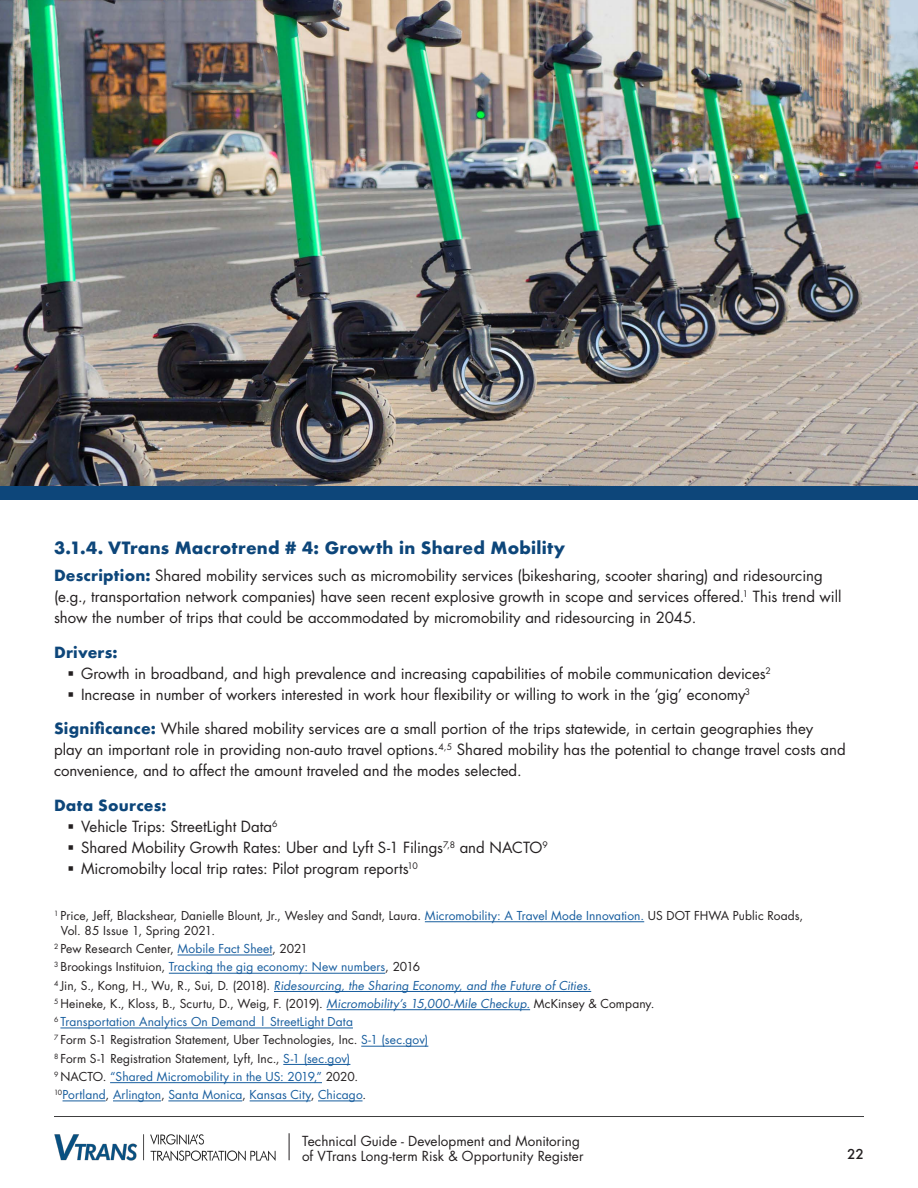
<style>
.page{position:relative;width:918px;height:1188px;background:#fff}
.page>*{position:absolute;margin:0;border:0;box-sizing:border-box;transform-origin:0 0}
.subhead{font:700 16.5px "Futura";letter-spacing:.01em;color:#0d467a}
.Body{font:15px/21px "Futura";color:#231f20}
.Body-2{font:700 15px "Futura";letter-spacing:.015em;color:#0d467a}
.t1{font:500 15px "Futura PT";color:#231f20}
.t2{font:13.5px/15px "Futura";letter-spacing:.005em;color:#231f20}
.footnote{font:12px/15px "Futura";letter-spacing:.01em;color:#231f20}
.footnote-2{font:12px "Futura";letter-spacing:.005em;color:#175d9e}
.footnote-3{font:12px "Futura";letter-spacing:-.02em;color:#175d9e}
.s1{font-weight:700;color:#0d467a}
.s2{color:#175d9e}
.s3{color:#231f20}
</style>
<div class="page">
<hr style="left:54px;top:1116px;width:810px;height:1px;background:#3e3e3f">
<img style="left:54px;top:1134px;width:222px;height:27px">
<svg style="left:289px;top:1133px;width:1px;height:27px"></svg>
<img style="left:0;top:0;width:918px;height:486px">
<div style="left:0;top:486px;width:918px;height:14px;background:#0d467a"></div>
<hr style="left:425px;top:921px;width:219px;height:1px;background:#175d9e">
<hr style="left:178px;top:955px;width:94px;height:1px;background:#175d9e">
<hr style="left:169px;top:973px;width:216px;height:1px;background:#175d9e">
<hr style="left:274px;top:991px;width:317px;height:1px;background:#175d9e">
<hr style="left:327px;top:1009px;width:203px;height:1px;background:#175d9e">
<hr style="left:60px;top:1028px;width:293px;height:1px;background:#175d9e">
<hr style="left:361px;top:1046px;width:67px;height:1px;background:#175d9e">
<hr style="left:283px;top:1064px;width:67px;height:1px;background:#175d9e">
<hr style="left:110px;top:1082px;width:212px;height:1px;background:#175d9e">
<hr style="left:63px;top:1100px;width:43px;height:1px;background:#175d9e">
<hr style="left:113px;top:1100px;width:48px;height:1px;background:#175d9e">
<hr style="left:168px;top:1100px;width:74px;height:1px;background:#175d9e">
<hr style="left:250px;top:1100px;width:61px;height:1px;background:#175d9e">
<hr style="left:318px;top:1100px;width:45px;height:1px;background:#175d9e">
<p class="subhead" style="left:54px;top:536px;width:513px">3.1.4. VTrans Macrotrend # 4: Growth in Shared Mobility</p>
<p class="Body" style="left:54px;top:565px;width:789px"><span class="s1">Description:</span> Shared mobility services such as micromobility services (bikesharing, scooter sharing) and ridesourcing (e.g., transportation network companies) have seen recent explosive growth in scope and services offered.<sup>1</sup> This trend will show the number of trips that could be accommodated by micromobility and ridesourcing in 2045.</p>
<p class="Body-2" style="left:54px;top:641px;width:65px">Drivers:</p>
<p class="Body" style="left:68px;top:663px;width:705px">▪ Growth in broadband, and high prevalence and increasing capabilities of mobile communication devices<sup>2</sup></p>
<p class="Body" style="left:68px;top:684px;width:684px">▪ Increase in number of workers interested in work hour flexibility or willing to work in the ‘gig’ economy<sup>3</sup></p>
<p class="Body" style="left:54px;top:718px;width:793px"><span class="s1">Significance:</span> While shared mobility services are a small portion of the trips statewide, in certain geographies they<br>play an important role in providing non-auto travel options.<sup>4,5</sup> Shared mobility has the potential to change travel costs and convenience, and to affect the amount traveled and the modes selected.</p>
<p class="Body-2" style="left:54px;top:794px;width:114px">Data Sources:</p>
<p class="Body" style="left:68px;top:816px;width:212px">▪ Vehicle Trips: StreetLight Data<sup>6</sup></p>
<p class="Body" style="left:68px;top:837px;width:482px">▪ Shared Mobility Growth Rates: Uber and Lyft S-1 Filings<sup>7,8</sup> and NACTO<sup>9</sup></p>
<p class="Body" style="left:68px;top:858px;width:352px">▪ Micromobilty local trip rates: Pilot program reports<sup>10</sup></p>
<p class="footnote" style="left:61px;top:908px;width:744px;text-indent:-7px"><sup>1</sup> Price, Jeff, Blackshear, Danielle Blount, Jr., Wesley and Sandt, Laura. <span class="s2">Micromobility: A Travel Mode Innovation.</span> US DOT FHWA Public Roads,<br>Vol. 85 Issue 1, Spring 2021.</p>
<p class="footnote" style="left:54px;top:941px;width:256px"><sup>2</sup> Pew Research Center, <span class="s2">Mobile Fact Sheet</span>, 2021</p>
<p class="footnote-2" style="left:54px;top:959px;width:368px"><sup>3</sup> <span class="s3">Brookings Instituion,</span> Tracking the gig economy: New numbers<span class="s3">, 2016</span></p>
<p class="footnote-3" style="left:54px;top:977px;width:541px"><sup>4</sup> <span class="s3">J in, S., Ko n g, H ., Wu, R ., S ui, D. (2018).</span> Ridesourcing, the Sharing Economy, and the Future of Cities.</p>
<p class="footnote" style="left:54px;top:996px;width:602px"><sup>5</sup> Heineke, K., Kloss, B., Scurtu, D., Weig, F. (2019). <span class="s2">Micromobility’s 15,000-Mile Checkup.</span> McKinsey &amp; Company.</p>
<p class="footnote-2" style="left:54px;top:1013px;width:300px"><sup>6</sup> Transportation Analytics On Demand | StreetLight Data</p>
<p class="footnote" style="left:54px;top:1032px;width:376px"><sup>7</sup> Form S-1 Registration Statement, Uber Technologies, Inc. <span class="s2">S-1 (sec.gov)</span></p>
<p class="footnote" style="left:54px;top:1051px;width:298px"><sup>8</sup> Form S-1 Registration Statement, Lyft, Inc., <span class="s2">S-1 (sec.gov)</span></p>
<p class="footnote-2" style="left:54px;top:1068px;width:306px"><sup>9</sup> <span class="s3">NACTO.</span> “Shared Micromobility in the US: 2019,” <span class="s3">2020.</span></p>
<p class="footnote-2" style="left:54px;top:1086px;width:314px"><sup>10</sup>Portland<span class="s3">,</span> Arlington<span class="s3">,</span> Santa Monica<span class="s3">,</span> Kansas City<span class="s3">,</span> Chicago<span class="s3">.</span></p>
<p class="t2" style="left:302px;top:1133px;width:283px">Technical Guide - Development and Monitoring of VTrans Long-term Risk &amp; Opportunity Register</p>
<p class="t1" style="left:847px;top:1145px;width:18px">22</p>
</div>
